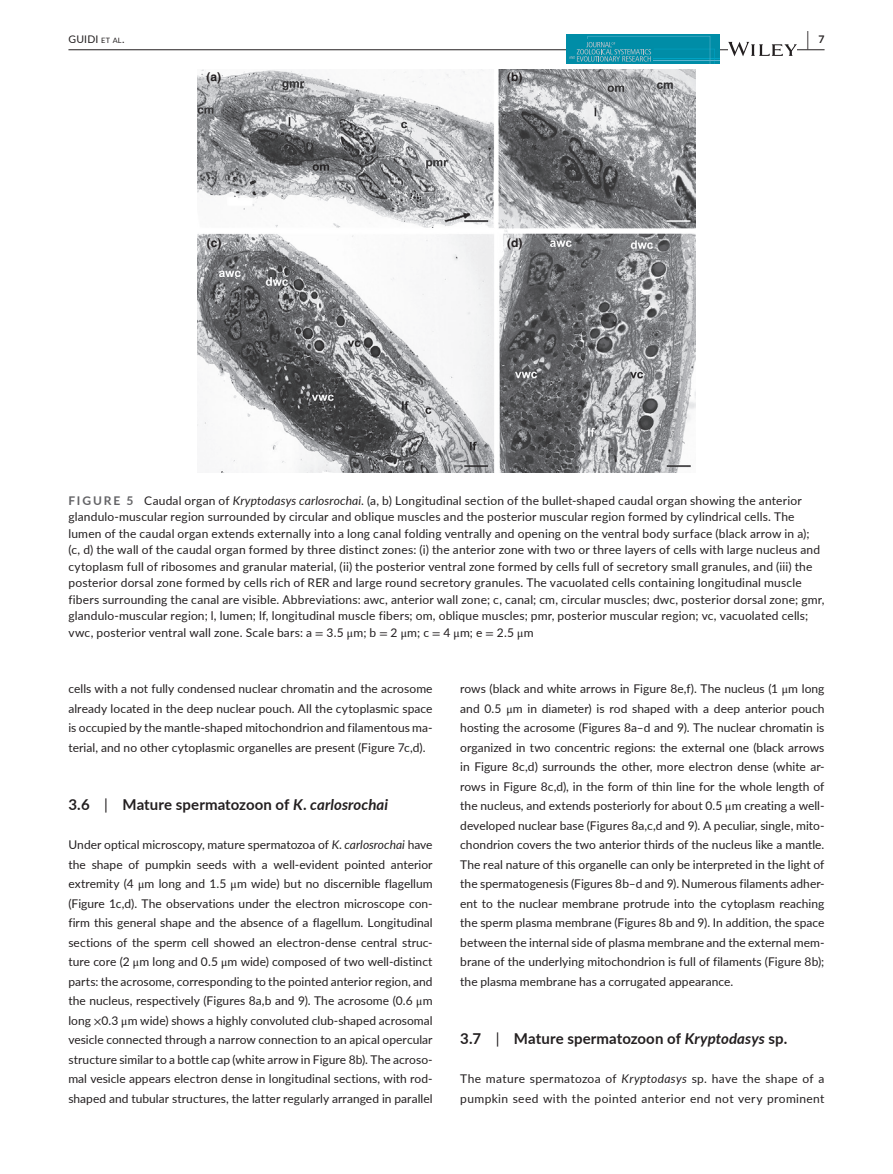
<style>
.page{position:relative;width:893px;height:1174px;background:#fff}
.page>*{position:absolute;margin:0;border:0;box-sizing:border-box;transform-origin:0 0}
.t1{font:700 19.5px "Lato";color:#231f20;scale:.43 1}
.t2{font:700 15px "Lato";letter-spacing:.005em;color:#231f20}
.t3{font:12px/19.5px "Lato";letter-spacing:.015em;color:#231f20;text-align:justify}
.t4{font:700 12px "Helvetica";color:#231f20}
.t5{font:10.5px "Lato";letter-spacing:.02em;color:#231f20}
.s1{font-size:7.35px}
.s2{font-weight:700;color:#636366}
.s3{font-style:italic}
.s4{font-family:"STIX"}
.s5{font-weight:400}
</style>
<div class="page">
<hr style="left:68px;top:49px;width:756px;height:1px;background:#231f20">
<div style="left:567px;top:34px;width:153px;height:30px;background:#008da7"></div>
<hr style="left:654px;top:58px;width:66px;height:1px;background:#00a3c5">
<hr style="left:654px;top:60px;width:66px;height:1px;background:#5db3ce">
<svg style="left:569px;top:36px;width:146px;height:28px"></svg>
<svg style="left:728px;top:42px;width:69px;height:14px"></svg>
<img style="left:198px;top:69px;width:497px;height:403px">
<p class="t5" style="left:68px;top:31px;width:58px">GUIDI <span class="s1">et al</span>.</p>
<h1 class="t1" style="left:807px;top:25px;width:43px">| <sup>7</sup></h1>
<p class="t4" style="left:206px;top:70px;width:16px">(a)</p>
<p class="t4" style="left:507px;top:70px;width:17px">(b)</p>
<p class="t4" style="left:207px;top:235px;width:16px">(c)</p>
<p class="t4" style="left:507px;top:235px;width:17px">(d)</p>
<p class="t3" style="left:68px;top:492px;width:757px;line-height:16.5px;text-align:left"><span class="s2">FIGURE 5</span> Caudal organ of <span class="s3">Kryptodasys carlosrochai</span>. (a, b) Longitudinal section of the bullet-shaped caudal organ showing the anterior glandulo-muscular region surrounded by circular and oblique muscles and the posterior muscular region formed by cylindrical cells. The lumen of the caudal organ extends externally into a long canal folding ventrally and opening on the ventral body surface (black arrow in a); (c, d) the wall of the caudal organ formed by three distinct zones: (i) the anterior zone with two or three layers of cells with large nucleus and cytoplasm full of ribosomes and granular material, (ii) the posterior ventral zone formed by cells full of secretory small granules, and (iii) the posterior dorsal zone formed by cells rich of RER and large round secretory granules. The vacuolated cells containing longitudinal muscle fibers surrounding the canal are visible. Abbreviations: awc, anterior wall zone; c, canal; cm, circular muscles; dwc, posterior dorsal zone; gmr, glandulo-muscular region; l, lumen; lf, longitudinal muscle fibers; om, oblique muscles; pmr, posterior muscular region; vc, vacuolated cells; vwc, posterior ventral wall zone. Scale bars: a <span class="s4">=</span> 3.5 <span class="s4">μ</span>m; b <span class="s4">=</span> 2 <span class="s4">μ</span>m; c <span class="s4">=</span> 4 <span class="s4">μ</span>m; e <span class="s4">=</span> 2.5 <span class="s4">μ</span>m</p>
<p class="t3" style="left:68px;top:678px;width:366px">cells with a not fully condensed nuclear chromatin and the acrosome already located in the deep nuclear pouch. All the cytoplasmic space is occupied by the mantle-shaped mitochondrion and filamentous ma&shy;terial, and no other cytoplasmic organelles are present (Figure 7c,d).</p>
<p class="t2" style="left:68px;top:794px;width:321px">3.6 <span class="s5">|</span> Mature spermatozoon of <span class="s3">K</span>. <span class="s3">carlosrochai</span></p>
<p class="t3" style="left:68px;top:834px;width:366px">Under optical microscopy, mature spermatozoa of <span class="s3">K</span>. <span class="s3">carlosrochai</span> have the shape of pumpkin seeds with a well-evident pointed anterior extremity (4 <span class="s4">μ</span>m long and 1.5 <span class="s4">μ</span>m wide) but no discernible flagellum (Figure 1c,d). The observations under the electron microscope con&shy;firm this general shape and the absence of a flagellum. Longitudinal sections of the sperm cell showed an electron-dense central struc&shy;ture core (2 <span class="s4">μ</span>m long and 0.5 <span class="s4">μ</span>m wide) composed of two well-distinct parts: the acrosome, corresponding to the pointed anterior region, and the nucleus, respectively (Figures 8a,b and 9). The acrosome (0.6 <span class="s4">μ</span>m long <span class="s4">×</span>0.3 <span class="s4">μ</span>m wide) shows a highly convoluted club-shaped acrosomal vesicle connected through a narrow connection to an apical opercular structure similar to a bottle cap (white arrow in Figure 8b). The acroso&shy;mal vesicle appears electron dense in longitudinal sections, with rod&shy;shaped and tubular structures, the latter regularly arranged in parallel</p>
<p class="t3" style="left:460px;top:678px;width:366px">rows (black and white arrows in Figure 8e,f). The nucleus (1 <span class="s4">μ</span>m long and 0.5 <span class="s4">μ</span>m in diameter) is rod shaped with a deep anterior pouch hosting the acrosome (Figures 8a–d and 9). The nuclear chromatin is organized in two concentric regions: the external one (black arrows in Figure 8c,d) surrounds the other, more electron dense (white ar&shy;rows in Figure 8c,d), in the form of thin line for the whole length of the nucleus, and extends posteriorly for about 0.5 <span class="s4">μ</span>m creating a well&shy;developed nuclear base (Figures 8a,c,d and 9). A peculiar, single, mito&shy;chondrion covers the two anterior thirds of the nucleus like a mantle.<br>The real nature of this organelle can only be interpreted in the light of the spermatogenesis (Figures 8b–d and 9). Numerous filaments adher&shy;ent to the nuclear membrane protrude into the cytoplasm reaching the sperm plasma membrane (Figures 8b and 9). In addition, the space between the internal side of plasma membrane and the external mem&shy;brane of the underlying mitochondrion is full of filaments (Figure 8b); the plasma membrane has a corrugated appearance.</p>
<p class="t2" style="left:460px;top:1028px;width:328px">3.7 <span class="s5">|</span> Mature spermatozoon of <span class="s3">Kryptodasys</span> sp.</p>
<p class="t3" style="left:460px;top:1068px;width:366px">The mature spermatozoa of <span class="s3">Kryptodasys</span> sp. have the shape of a pumpkin seed with the pointed anterior end not very prominent</p>
</div>
